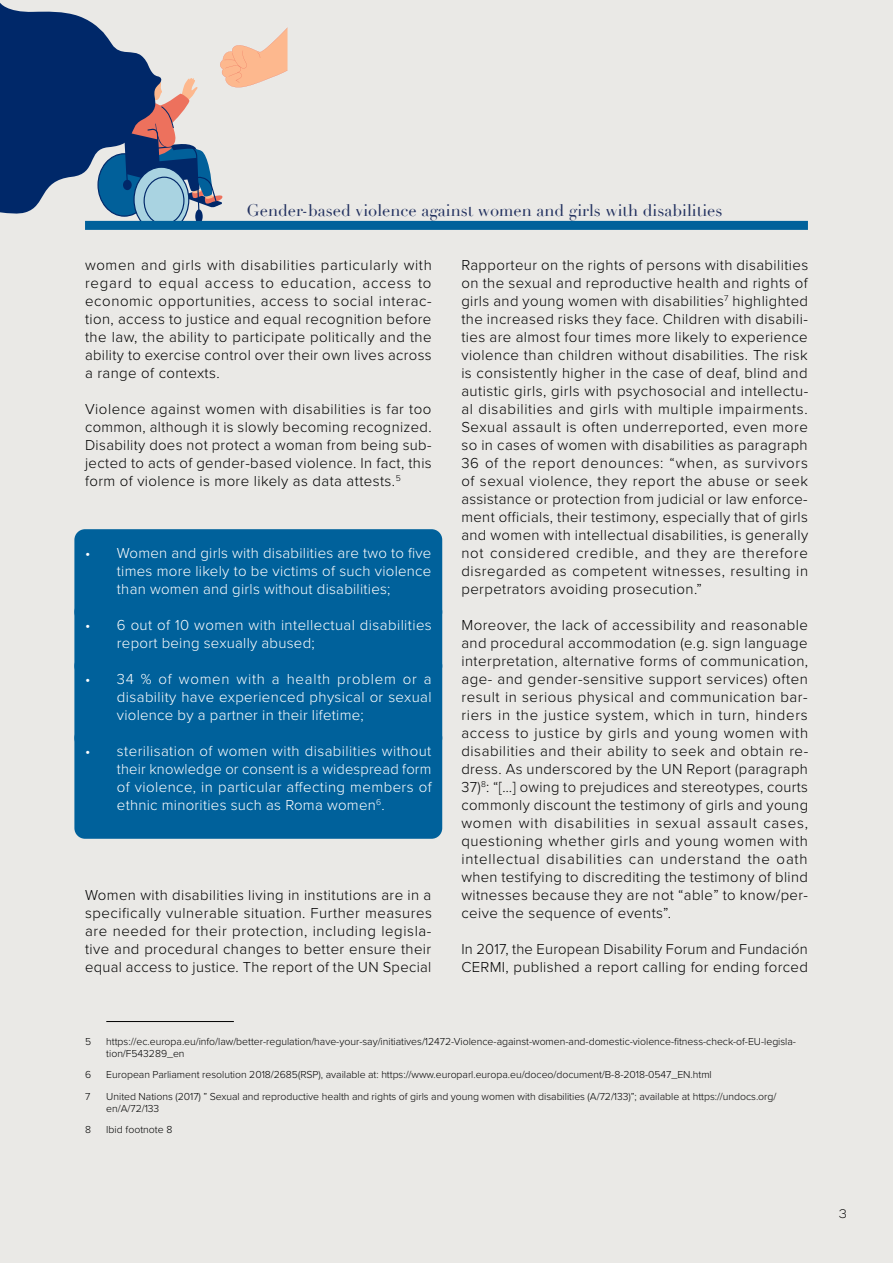
<style>
.page{position:relative;width:893px;height:1263px;background:#eae9e6}
.page>*{position:absolute;margin:0;border:0;box-sizing:border-box;transform-origin:0 0}
.t1{font:16.5px "Didot";color:#22315f}
.t2{font:300 15px/18px "Proxima Nova";letter-spacing:.025em;color:#000;text-align:justify}
.t3{font:300 15px/18px "Proxima Nova";letter-spacing:.015em;color:#fff;text-align:justify}
.t4{font:200 12px "Urbane Rounded";color:#000}
.t5{font:300 10.5px/12.6px "Proxima Nova";letter-spacing:-.005em;color:#000}
</style>
<div class="page">
<svg style="left:0;top:3px;width:287px;height:218px"></svg>
<div style="left:74px;top:529px;width:368px;height:94px;background:#00619b;border-radius:11px"></div>
<div style="left:74px;top:601px;width:368px;height:76px;background:#00619b;border-radius:11px"></div>
<div style="left:74px;top:655px;width:368px;height:94px;background:#00619b;border-radius:11px"></div>
<div style="left:74px;top:727px;width:368px;height:112px;background:#00619b;border-radius:11px"></div>
<hr style="left:106px;top:1021px;width:128px;height:1px;background:#000">
<div style="left:85px;top:221px;width:723px;height:9px;background:#00619b"></div>
<p class="t1" style="left:247px;top:201px;width:477px">Gender-based violence against women and girls with disabilities</p>
<p class="t2" style="left:85px;top:255px;width:348px">women and girls with disabilities particularly with regard to equal access to education, access to economic opportunities, access to social interac&shy;tion, access to justice and equal recognition before the law, the ability to participate politically and the ability to exercise control over their own lives across a range of contexts.</p>
<p class="t2" style="left:85px;top:399px;width:348px">Violence against women with disabilities is far too common, although it is slowly becoming recognized.<br>Disability does not protect a woman from being sub&shy;jected to acts of gender-based violence. In fact, this form of violence is more likely as data attests.<sup>5</sup></p>
<p class="t2" style="left:461px;top:255px;width:348px">Rapporteur on the rights of persons with disabilities on the sexual and reproductive health and rights of girls and young women with disabilities<sup>7</sup> highlighted the increased risks they face. Children with disabili&shy;ties are almost four times more likely to experience violence than children without disabilities. The risk is consistently higher in the case of deaf, blind and autistic girls, girls with psychosocial and intellectu&shy;al disabilities and girls with multiple impairments.<br>Sexual assault is often underreported, even more so in cases of women with disabilities as paragraph 36 of the report denounces: “when, as survivors of sexual violence, they report the abuse or seek assistance or protection from judicial or law enforce&shy;ment officials, their testimony, especially that of girls and women with intellectual disabilities, is generally not considered credible, and they are therefore disregarded as competent witnesses, resulting in perpetrators avoiding prosecution.”</p>
<p class="t2" style="left:461px;top:615px;width:348px">Moreover, the lack of accessibility and reasonable and procedural accommodation (e.g. sign language interpretation, alternative forms of communication, age- and gender-sensitive support services) often result in serious physical and communication bar&shy;riers in the justice system, which in turn, hinders access to justice by girls and young women with disabilities and their ability to seek and obtain re&shy;dress. As underscored by the UN Report (paragraph 37)<sup>8</sup>: “[…] owing to prejudices and stereotypes, courts commonly discount the testimony of girls and young women with disabilities in sexual assault cases, questioning whether girls and young women with intellectual disabilities can understand the oath when testifying to discrediting the testimony of blind witnesses because they are not “able” to know/per&shy;ceive the sequence of events”.</p>
<p class="t2" style="left:461px;top:939px;width:348px">In 2017, the European Disability Forum and Fundación<br>CERMI, published a report calling for ending forced</p>
<p class="t3" style="left:117px;top:543px;width:316px;text-indent:-32px">• Women and girls with disabilities are two to five times more likely to be victims of such violence than women and girls without disabilities;</p>
<p class="t3" style="left:117px;top:615px;width:316px;text-indent:-32px">• 6 out of 10 women with intellectual disabilities report being sexually abused;</p>
<p class="t3" style="left:117px;top:669px;width:316px;text-indent:-32px">• 34 % of women with a health problem or a disability have experienced physical or sexual violence by a partner in their lifetime;</p>
<p class="t3" style="left:117px;top:741px;width:316px;text-indent:-32px">• sterilisation of women with disabilities without their knowledge or consent is a widespread form of violence, in particular affecting members of ethnic minorities such as Roma women<sup>6</sup>.</p>
<p class="t2" style="left:85px;top:885px;width:348px">Women with disabilities living in institutions are in a specifically vulnerable situation. Further measures are needed for their protection, including legisla&shy;tive and procedural changes to better ensure their equal access to justice. The report of the UN Special</p>
<p class="t5" style="left:85px;top:1034px;width:8px">5</p>
<p class="t5" style="left:106px;top:1034px;width:691px">https://ec.europa.eu/info/law/better-regulation/have-your-say/initiatives/12472-Violence-against-women-and-domestic-violence-fitness-check-of-EU-legisla&shy;tion/F543289_en</p>
<p class="t5" style="left:85px;top:1068px;width:8px">6</p>
<p class="t5" style="left:106px;top:1068px;width:607px">European Parliament resolution 2018/2685(RSP), available at: https://www.europarl.europa.eu/doceo/document/B-8-2018-0547_EN.html</p>
<p class="t5" style="left:85px;top:1089px;width:7px">7</p>
<p class="t5" style="left:106px;top:1089px;width:672px">United Nations (2017) ” Sexual and reproductive health and rights of girls and young women with disabilities (A/72/133)”; available at https://undocs.org/ en/A/72/133</p>
<p class="t5" style="left:85px;top:1123px;width:7px">8</p>
<p class="t5" style="left:106px;top:1123px;width:68px">Ibid footnote 8</p>
<p class="t4" style="left:839px;top:1206px;width:9px">3</p>
</div>
